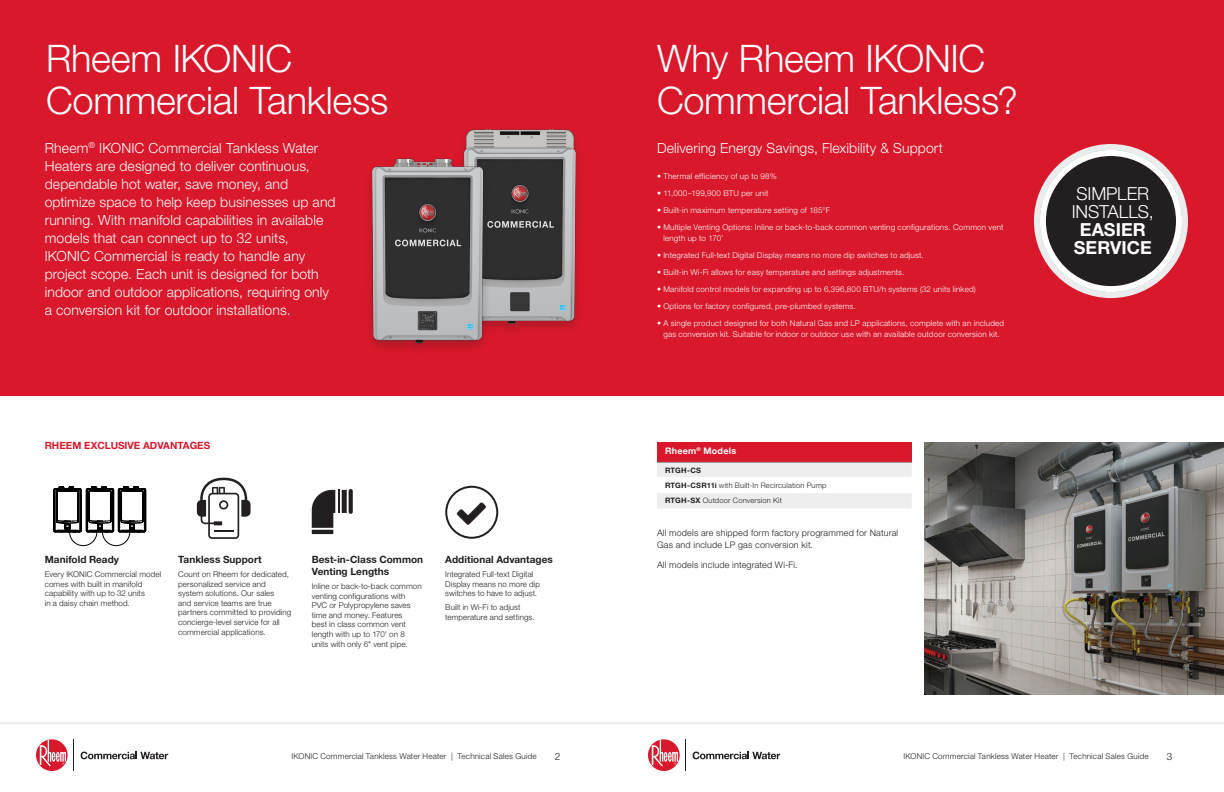
<style>
.page{position:relative;width:1224px;height:792px;background:#fff}
.page>*{position:absolute;margin:0;border:0;box-sizing:border-box;transform-origin:0 0}
.Section_Title{font:300 38px/42px "Rheem Sans";letter-spacing:-.01em;color:#fff}
.t1{font:300 18px/18px "Rheem Sans";letter-spacing:-.005em;color:#fff;text-align:center}
.t2{font:700 18px "Rheem Sans";letter-spacing:.005em;color:#fff}
.Explanation_Title{font:300 14px/18px "Rheem Sans";letter-spacing:.01em;color:#fff}
.Subhead_New{font:700 10px/12px "Rheem Sans";letter-spacing:.005em;color:#231f20}
.Eyebrow{font:700 10px "Rheem Sans";color:#d9182b}
.t3{font:300 10px "Rheem Sans";color:#231f20}
.Body_Copy-Regular{font:300 9px/12px "Rheem Sans";letter-spacing:.02em;color:#231f20}
.Body_Copy-Table_Contents{font:700 9px "Rheem Sans";letter-spacing:.03em;color:#fff}
.Body_Copy-Small{font:300 8px/11px "Rheem Sans";letter-spacing:.025em;color:#fff}
.Body_New{font:300 8px/9.6px "Rheem Sans";letter-spacing:.015em;color:#231f20}
.Subhead_New-2{font:300 8px/9.6px "Rheem Sans";letter-spacing:.015em;color:#231f20}
.Table_Copy_7_5{font:300 7.5px "Rheem Sans";letter-spacing:.025em;color:#231f20}
.Table_Copy_7_5-2{font:700 7.5px "Rheem Sans";letter-spacing:.03em;color:#231f20}
.s1{font-weight:700}
</style>
<div class="page">
<svg style="left:36px;top:739px;width:32px;height:32px"></svg>
<svg style="left:40px;top:740px;width:26px;height:26px"></svg>
<svg style="left:81px;top:752px;width:87px;height:7px"></svg>
<hr style="left:73px;top:739px;width:1px;height:32px;background:#231f20">
<svg style="left:648px;top:739px;width:32px;height:32px"></svg>
<svg style="left:652px;top:740px;width:26px;height:26px"></svg>
<svg style="left:693px;top:752px;width:87px;height:7px"></svg>
<hr style="left:685px;top:739px;width:1px;height:32px;background:#231f20">
<hr style="left:0;top:723px;width:612px;height:1px;background:#d8d9db">
<hr style="left:612px;top:723px;width:612px;height:1px;background:#d8d9db">
<div style="left:0;top:0;width:1224px;height:396px;background:#d9182b"></div>
<svg style="left:1037px;top:147px;width:148px;height:148px;background:#f0f2f3"></svg>
<div style="left:1034px;top:144px;width:154px;height:154px;border:6px solid #ececee;border-radius:50%"></div>
<div style="left:1043px;top:153px;width:136px;height:136px;background:#231f20;border-radius:50%"></div>
<div style="left:1040px;top:150px;width:142px;height:142px;border:6px solid #fff;border-radius:50%"></div>
<svg style="left:312px;top:489px;width:41px;height:45px"></svg>
<svg style="left:197px;top:478px;width:54px;height:61px"></svg>
<div style="left:445px;top:486px;width:53px;height:53px;border:2px solid #231f20;border-radius:50%"></div>
<div style="left:657px;top:442px;width:255px;height:20px;background:#d9182b"></div>
<div style="left:657px;top:463px;width:255px;height:45px;background:#eeeeef"></div>
<div style="left:657px;top:478px;width:255px;height:15px;background:#fff"></div>
<hr style="left:657px;top:462px;width:255px;height:1px;background:#999b9e">
<img style="left:924px;top:442px;width:300px;height:252px">
<div style="left:456px;top:127px;width:129px;height:210px;background:#231f20;opacity:.25"></div>
<img style="left:464px;top:128px;width:115px;height:196px">
<div style="left:364px;top:156px;width:128px;height:200px;background:#231f20;opacity:.25"></div>
<img style="left:370px;top:158px;width:118px;height:190px">
<svg style="left:53px;top:486px;width:94px;height:60px"></svg>
<p class="Section_Title" style="left:46px;top:37px;width:344px">Rheem IKONIC<br>Commercial Tankless</p>
<p class="Section_Title" style="left:657px;top:37px;width:362px">Why Rheem IKONIC<br>Commercial Tankless?</p>
<p class="Explanation_Title" style="left:45px;top:139px;width:292px">Rheem<sup>®</sup> IKONIC Commercial Tankless Water Heaters are designed to deliver continuous, dependable hot water, save money, and optimize space to help keep businesses up and running. With manifold capabilities in available models that can connect up to 32 units, IKONIC Commercial is ready to handle any project scope. Each unit is designed for both indoor and outdoor applications, requiring only a conversion kit for outdoor installations.</p>
<p class="Explanation_Title" style="left:657px;top:139px;width:288px">Delivering Energy Savings, Flexibility &amp; Support</p>
<p class="Body_Copy-Small" style="left:657px;top:171px;width:121px">• Thermal efficiency of up to 98%</p>
<p class="Body_Copy-Small" style="left:657px;top:188px;width:113px">• 11,000–199,900 BTU per unit</p>
<p class="Body_Copy-Small" style="left:657px;top:205px;width:175px">• Built-in maximum temperature setting of 185°F</p>
<p class="Body_Copy-Small" style="left:663px;top:222px;width:342px;text-indent:-6px">• Multiple Venting Options: Inline or back-to-back common venting configurations. Common vent length up to 170’</p>
<p class="Body_Copy-Small" style="left:657px;top:250px;width:268px">• Integrated Full-text Digital Display means no more dip switches to adjust.</p>
<p class="Body_Copy-Small" style="left:657px;top:267px;width:249px">• Built-in Wi-Fi allows for easy temperature and settings adjustments.</p>
<p class="Body_Copy-Small" style="left:657px;top:284px;width:320px">• Manifold control models for expanding up to 6,396,800 BTU/h systems (32 units linked)</p>
<p class="Body_Copy-Small" style="left:657px;top:301px;width:200px">• Options for factory configured, pre-plumbed systems.</p>
<p class="Body_Copy-Small" style="left:657px;top:318px;width:349px;text-align:center">• A single product designed for both Natural Gas and LP applications, complete with an included gas conversion kit. Suitable for indoor or outdoor use with an available outdoor conversion kit.</p>
<p class="Eyebrow" style="left:45px;top:439px;width:167px">RHEEM EXCLUSIVE ADVANTAGES</p>
<p class="Subhead_New" style="left:45px;top:553px;width:76px">Manifold Ready</p>
<p class="Body_New" style="left:45px;top:569px;width:118px">Every IKONIC Commercial model comes with built in manifold capability with up to 32 units<br>in a daisy chain method.</p>
<p class="Subhead_New" style="left:178px;top:553px;width:85px">Tankless Support</p>
<p class="Subhead_New-2" style="left:178px;top:569px;width:115px">Count on Rheem for dedicated, personalized service and system solutions. Our sales<br>and service teams are true partners committed to providing concierge-level service for all commercial applications.</p>
<p class="Subhead_New" style="left:312px;top:553px;width:113px">Best-in-Class Common<br>Venting Lengths</p>
<p class="Body_New" style="left:312px;top:581px;width:111px">Inline or back-to-back common venting configurations with<br>PVC or Polypropylene saves time and money. Features<br>best in class common vent length with up to 170' on 8 units with only 6" vent pipe.</p>
<p class="Subhead_New" style="left:445px;top:553px;width:109px">Additional Advantages</p>
<p class="Body_New" style="left:445px;top:569px;width:96px">Integrated Full-text Digital<br>Display means no more dip switches to have to adjust.</p>
<p class="Body_New" style="left:445px;top:603px;width:91px">Built in Wi-Fi to adjust temperature and settings.</p>
<p class="Body_Copy-Table_Contents" style="left:665px;top:446px;width:73px">Rheem<sup>®</sup> Models</p>
<p class="Table_Copy_7_5-2" style="left:665px;top:465px;width:38px">RTGH-CS</p>
<p class="Table_Copy_7_5" style="left:665px;top:481px;width:163px"><span class="s1">RTGH-CSR11i</span> with Built-In Recirculation Pump</p>
<p class="Table_Copy_7_5" style="left:665px;top:496px;width:119px"><span class="s1">RTGH-SX</span> Outdoor Conversion Kit</p>
<p class="Body_Copy-Regular" style="left:657px;top:526px;width:243px">All models are shipped form factory programmed for Natural<br>Gas and include LP gas conversion kit.</p>
<p class="Body_Copy-Regular" style="left:657px;top:558px;width:142px">All models include integrated Wi-Fi.</p>
<p class="t1" style="left:1076px;top:185px;width:74px">SIMPLER</p>
<p class="t1" style="left:1072px;top:203px;width:84px">INSTALLS,<br><span class="s1">EASIER</span></p>
<p class="t2" style="left:1074px;top:237px;width:80px">SERVICE</p>
<p class="Subhead_New-2" style="left:292px;top:751px;width:247px">IKONIC Commercial Tankless Water Heater | Technical Sales Guide</p>
<p class="t3" style="left:555px;top:750px;width:7px">2</p>
<p class="Subhead_New-2" style="left:904px;top:751px;width:247px">IKONIC Commercial Tankless Water Heater | Technical Sales Guide</p>
<p class="t3" style="left:1167px;top:750px;width:7px">3</p>
</div>
